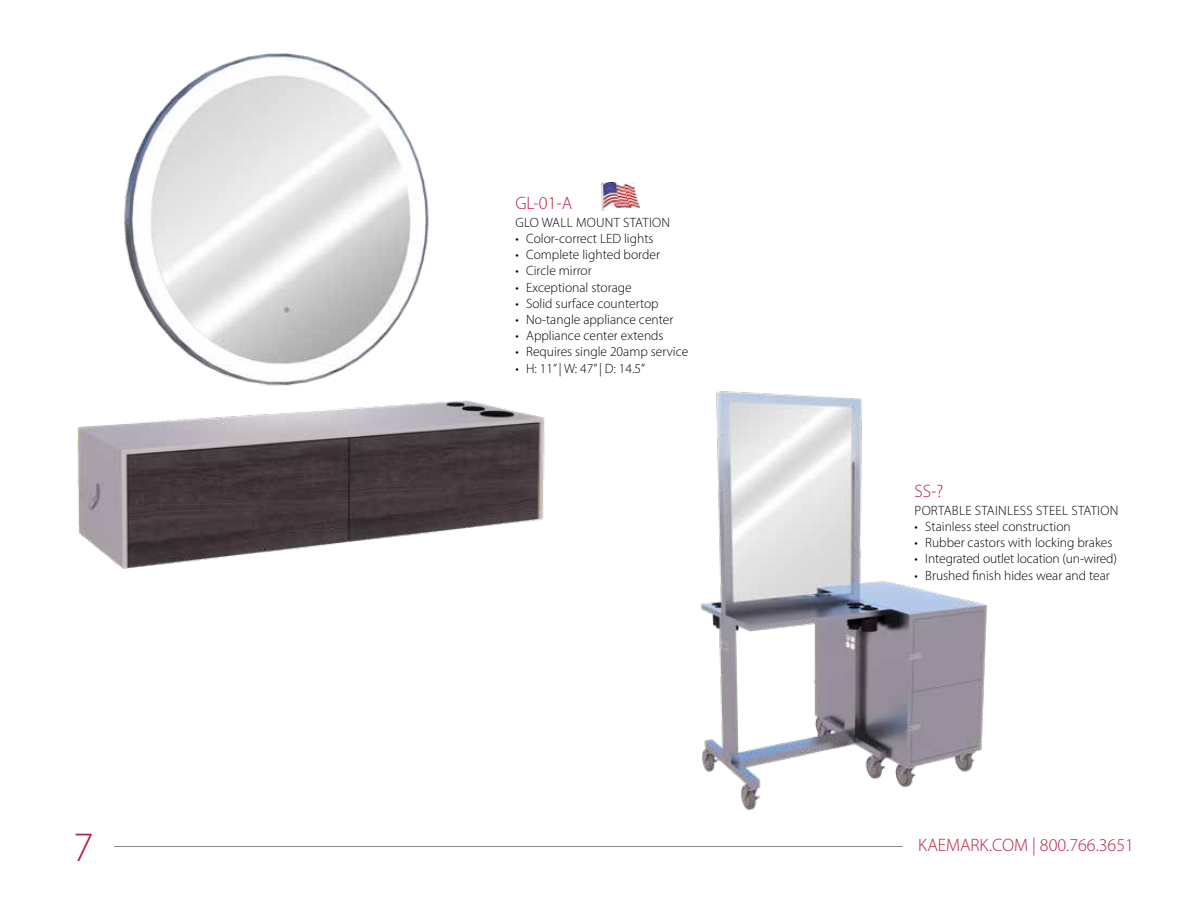
<style>
.page{position:relative;width:1188px;height:918px;background:#fff}
.page>*{position:absolute;margin:0;border:0;box-sizing:border-box;transform-origin:0 0}
.t1{font:300 42px "Myriad Pro";color:#ba1f41}
.t2{font:300 18px "Myriad Pro";color:#ba1f41}
.t3{font:300 13.5px "Myriad Pro";color:#000}
.t4{font:300 13.5px "Myriad Pro";letter-spacing:.02em;color:#000}
</style>
<div class="page">
<img style="left:77px;top:53px;width:468px;height:515px">
<img style="left:701px;top:391px;width:286px;height:420px">
<img style="left:601px;top:182px;width:39px;height:28px">
<hr style="left:114px;top:846px;width:789px;height:1px;background:#848688">
<h2 class="t2" style="left:515px;top:192px;width:59px">GL-01-A</h2>
<p class="t4" style="left:515px;top:214px;width:156px">GLO WALL MOUNT STATION</p>
<p class="t3" style="left:515px;top:230px;width:140px">• Color-correct LED lights</p>
<p class="t3" style="left:515px;top:247px;width:146px">• Complete lighted border</p>
<p class="t3" style="left:515px;top:263px;width:78px">• Circle mirror</p>
<p class="t3" style="left:515px;top:279px;width:118px">• Exceptional storage</p>
<p class="t3" style="left:515px;top:295px;width:145px">• Solid surface countertop</p>
<p class="t3" style="left:515px;top:311px;width:160px">• No-tangle appliance center</p>
<p class="t3" style="left:515px;top:328px;width:150px">• Appliance center extends</p>
<p class="t3" style="left:515px;top:344px;width:174px">• Requires single 20amp service</p>
<p class="t3" style="left:515px;top:360px;width:131px">• H: 11” | W: 47” | D: 14.5”</p>
<h2 class="t2" style="left:914px;top:480px;width:30px">SS-?</h2>
<p class="t4" style="left:915px;top:502px;width:205px">PORTABLE STAINLESS STEEL STATION</p>
<p class="t3" style="left:914px;top:518px;width:158px">• Stainless steel construction</p>
<p class="t3" style="left:914px;top:535px;width:199px">• Rubber castors with locking brakes</p>
<p class="t3" style="left:914px;top:551px;width:204px">• Integrated outlet location (un-wired)</p>
<p class="t3" style="left:914px;top:567px;width:197px">• Brushed finish hides wear and tear</p>
<h1 class="t1" style="left:73px;top:821px;width:22px">7</h1>
<h2 class="t2" style="left:918px;top:834px;width:217px">KAEMARK.COM | 800.766.3651</h2>
</div>
